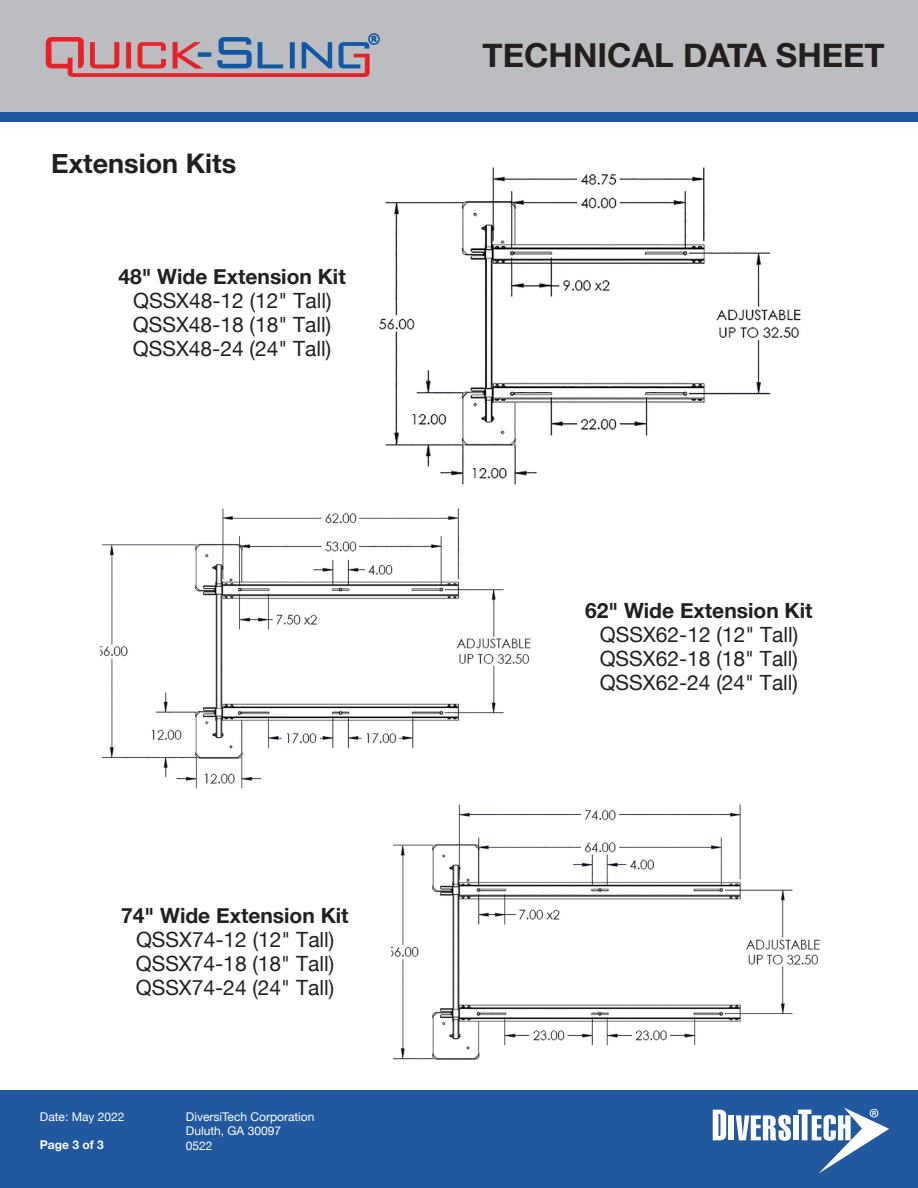
<style>
.page{position:relative;width:918px;height:1188px;background:#fff}
.page>*{position:absolute;margin:0;border:0;box-sizing:border-box;transform-origin:0 0}
.t1{font:700 33px "Helvetica Neue";color:#231f20}
.t2{font:700 27px "Helvetica Neue";color:#231f20}
.t3{font:21px/24px "Helvetica Neue";color:#231f20;text-align:justify}
.t4{font:700 21px "Helvetica Neue";color:#231f20}
.t5{font:12px/14.4px "Helvetica Neue";color:#fff}
.t6{font:700 12px "Helvetica Neue";color:#fff}
</style>
<div class="page">
<img style="left:378px;top:167px;width:423px;height:318px">
<img style="left:101px;top:508px;width:430px;height:281px">
<img style="left:392px;top:804px;width:428px;height:256px">
<div style="left:0;top:1090px;width:918px;height:98px;background:#22589e"></div>
<div style="left:0;top:0;width:918px;height:113px;background:#bcbdc0"></div>
<div style="left:0;top:112px;width:918px;height:9px;background:#22589e"></div>
<svg style="left:713px;top:1110px;width:13px;height:30px"></svg>
<div style="left:729px;top:1115px;width:5px;height:25px;background:#fff"></div>
<svg style="left:736px;top:1115px;width:55px;height:26px"></svg>
<div style="left:793px;top:1115px;width:5px;height:25px;background:#fff"></div>
<svg style="left:798px;top:1108px;width:91px;height:66px"></svg>
<svg style="left:45px;top:33px;width:335px;height:44px"></svg>
<p class="t2" style="left:51px;top:142px;width:186px">Extension Kits</p>
<p class="t4" style="left:118px;top:260px;width:229px">48" Wide Extension Kit</p>
<p class="t3" style="left:133px;top:290px;width:200px">QSSX48-12 (12" Tall)<br>QSSX48-18 (18" Tall)<br>QSSX48-24 (24" Tall)</p>
<p class="t4" style="left:121px;top:899px;width:229px">74" Wide Extension Kit</p>
<p class="t3" style="left:136px;top:929px;width:200px">QSSX74-12 (12" Tall)<br>QSSX74-18 (18" Tall)<br>QSSX74-24 (24" Tall)</p>
<p class="t5" style="left:40px;top:1110px;width:86px">Date: May 2022</p>
<p class="t6" style="left:40px;top:1136px;width:65px">Page 3 of 3</p>
<p class="t5" style="left:186px;top:1110px;width:130px">DiversiTech Corporation<br>Duluth, GA 30097<br>0522</p>
<h1 class="t1" style="left:483px;top:30px;width:404px">TECHNICAL DATA SHEET</h1>
<p class="t4" style="left:585px;top:594px;width:229px">62" Wide Extension Kit</p>
<p class="t3" style="left:600px;top:624px;width:200px">QSSX62-12 (12" Tall)<br>QSSX62-18 (18" Tall)<br>QSSX62-24 (24" Tall)</p>
</div>
